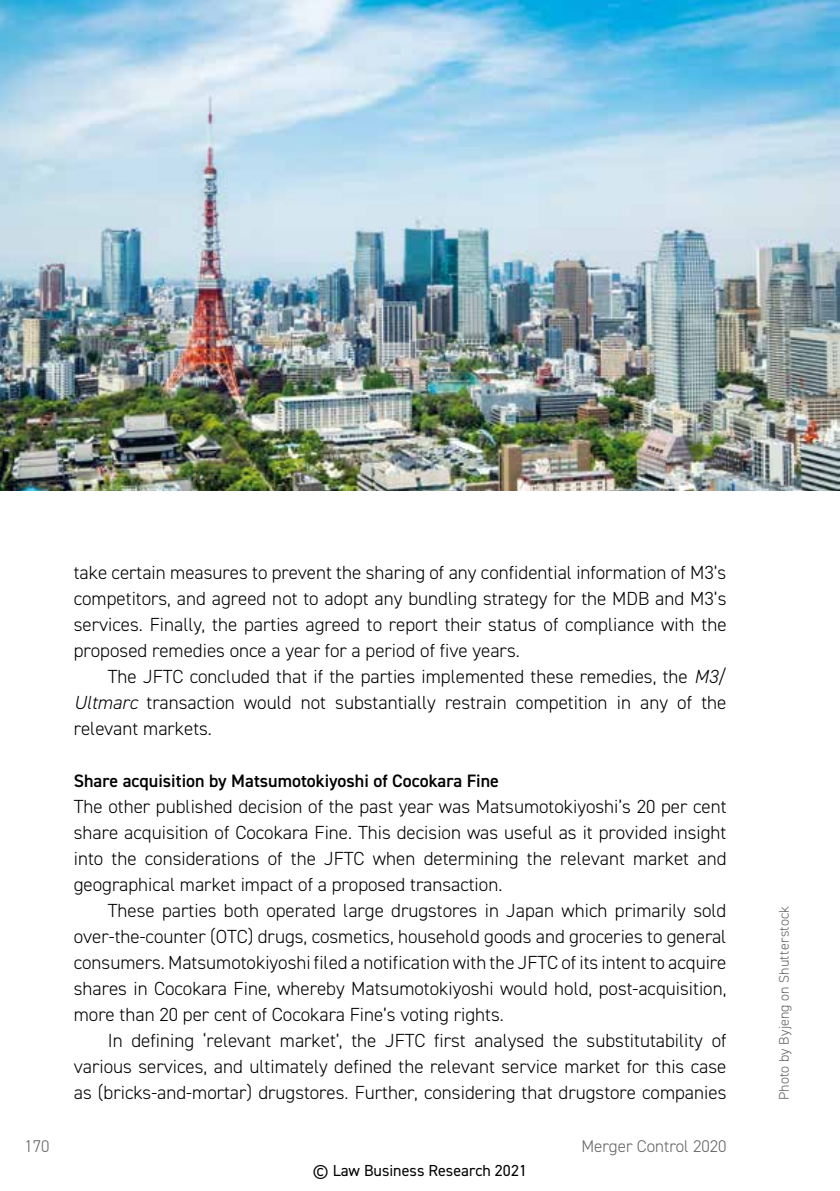
<style>
.page{position:relative;width:840px;height:1191px;background:#fff}
.page>*{position:absolute;margin:0;border:0;box-sizing:border-box;transform-origin:0 0}
.t1{font:300 19px/26px "DIN2014";color:#000;text-align:justify}
.t2{font:600 18px "DIN2014";color:#000}
.t3{font:300 17px "DIN2014";color:#646363}
.t4{font:16px "DIN2014";color:#000}
.t5{font:300 14px "DIN2014";letter-spacing:.015em;color:#646363}
.s1{font-style:italic}
</style>
<div class="page">
<img style="left:0;top:0;width:839px;height:490px">
<p class="t1" style="left:74px;top:560px;width:654px">take certain measures to prevent the sharing of any confidential information of M3’s competitors, and agreed not to adopt any bundling strategy for the MDB and M3’s services. Finally, the parties agreed to report their status of compliance with the proposed remedies once a year for a period of five years.</p>
<p class="t1" style="left:74px;top:664px;width:654px;text-indent:34px">The JFTC concluded that if the parties implemented these remedies, the <span class="s1">M3/ Ultmarc</span> transaction would not substantially restrain competition in any of the relevant markets.</p>
<p class="t2" style="left:74px;top:769px;width:426px">Share acquisition by Matsumotokiyoshi of Cocokara Fine</p>
<p class="t1" style="left:74px;top:794px;width:654px">The other published decision of the past year was Matsumotokiyoshi’s 20 per cent share acquisition of Cocokara Fine. This decision was useful as it provided insight into the considerations of the JFTC when determining the relevant market and geographical market impact of a proposed transaction.</p>
<p class="t1" style="left:74px;top:898px;width:653px;text-indent:34px">These parties both operated large drugstores in Japan which primarily sold over-the-counter (OTC) drugs, cosmetics, household goods and groceries to general consumers. Matsumotokiyoshi filed a notification with the JFTC of its intent to acquire shares in Cocokara Fine, whereby Matsumotokiyoshi would hold, post-acquisition, more than 20 per cent of Cocokara Fine’s voting rights.</p>
<p class="t1" style="left:74px;top:1027px;width:654px;text-indent:34px">In defining ‘relevant market’, the JFTC first analysed the substitutability of various services, and ultimately defined the relevant service market for this case as (bricks-and-mortar) drugstores. Further, considering that drugstore companies</p>
<p class="t3" style="left:24px;top:1136px;width:26px">170</p>
<p class="t3" style="left:581px;top:1136px;width:146px">Merger Control 2020</p>
<p class="t4" style="left:313px;top:1160px;width:215px">© Law Business Research 2021</p>
<p class="t5" style="left:774px;top:1100px;width:196px;rotate:-90deg">Photo by Byjeng on Shutterstock</p>
</div>
